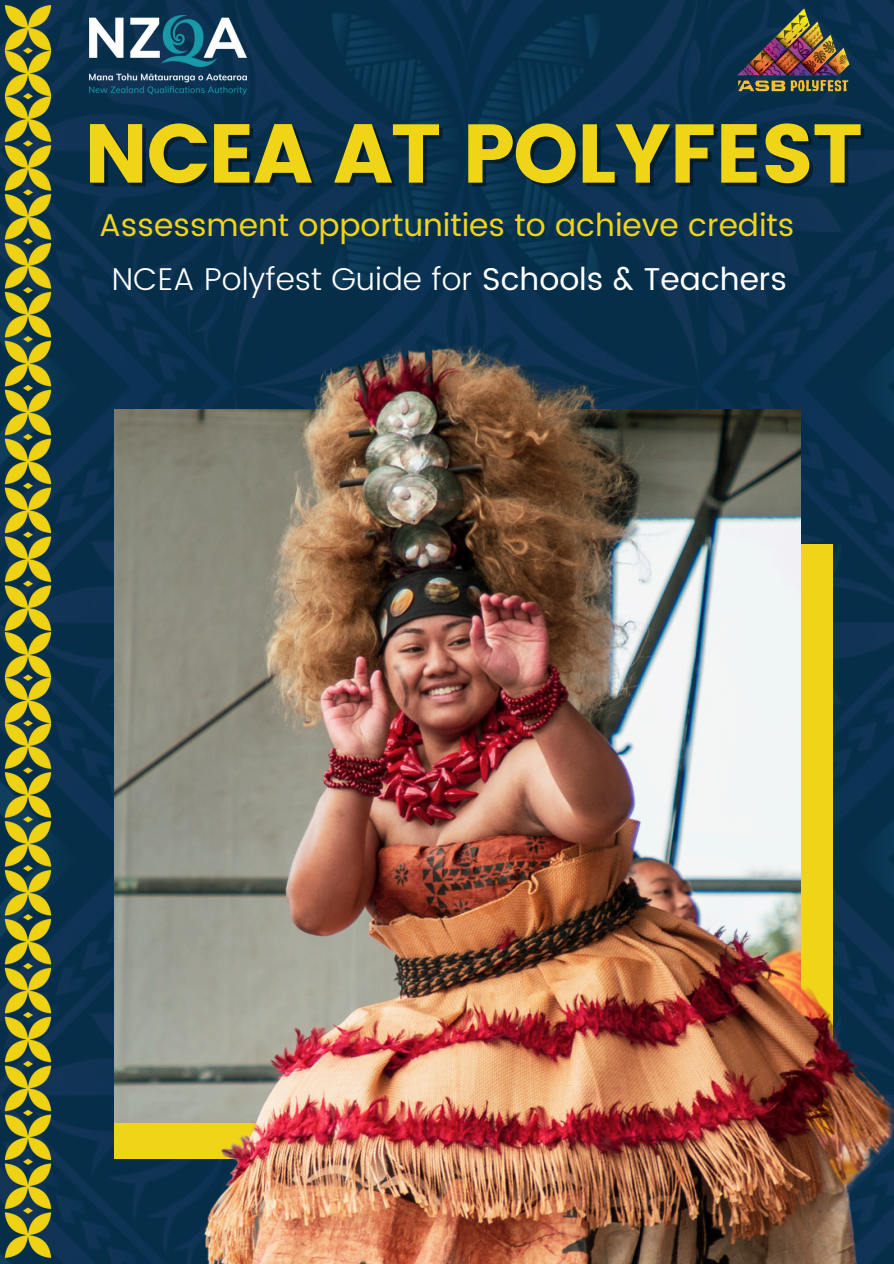
<style>
.page{position:relative;width:894px;height:1264px;background:#fff}
.page>*{position:absolute;margin:0;border:0;box-sizing:border-box;transform-origin:0 0}
.t1{font:83.1px "Poppins";letter-spacing:-.025em;color:#f0d418}
.t2{font:31.5px "Poppins";color:#f0d418}
.t3{font:300 31.5px "Poppins";color:#fff}
.s1{font-weight:400}
</style>
<div class="page">
<img style="left:57px;top:0;width:836px;height:304px">
<img style="left:0;top:636px;width:45px;height:627px">
<img style="left:0;top:0;width:57px;height:636px">
<img style="left:45px;top:304px;width:848px;height:959px">
<img style="left:89px;top:15px;width:158px;height:79px">
<img style="left:721px;top:0;width:144px;height:94px">
<p class="t1" style="left:84px;top:105px;width:780px">NCEA AT POLYFEST</p>
<p class="t2" style="left:99px;top:207px;width:696px">Assessment opportunities to achieve credits</p>
<p class="t3" style="left:112px;top:260px;width:676px">NCEA Polyfest Guide for <span class="s1">Schools &amp; Teachers</span></p>
</div>
